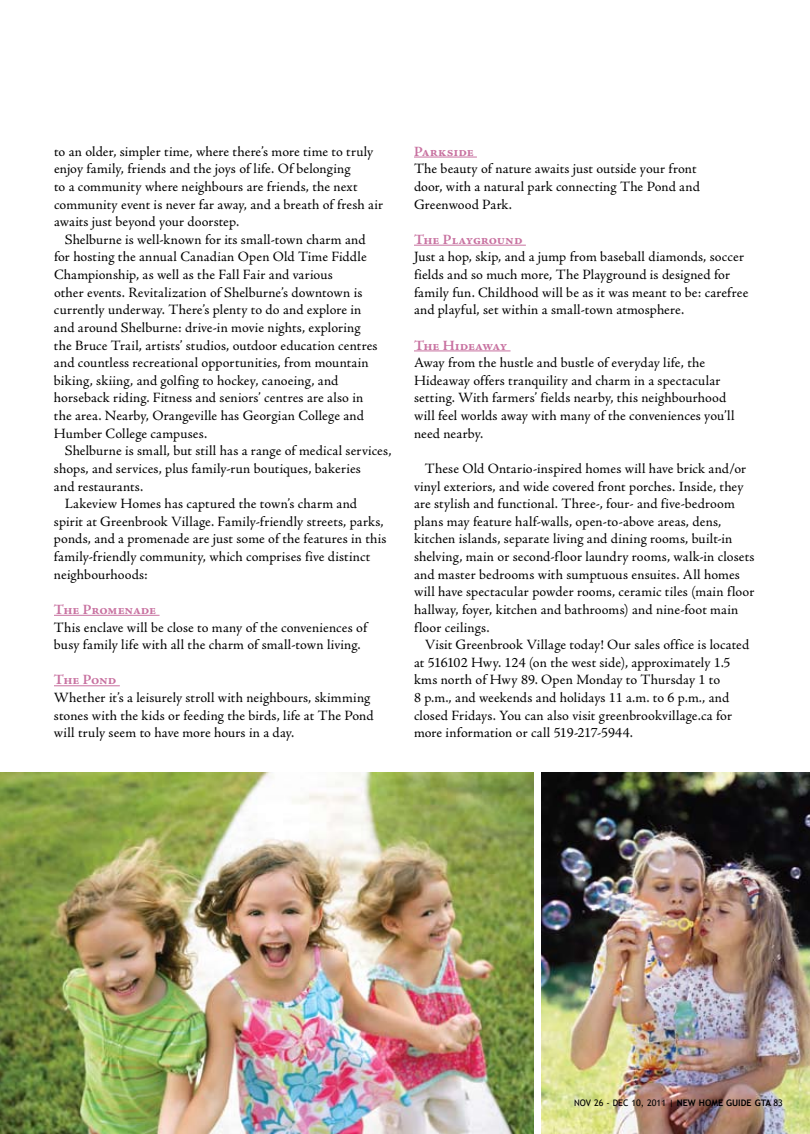
<style>
.page{position:relative;width:810px;height:1134px;background:#fff}
.page>*{position:absolute;margin:0;border:0;box-sizing:border-box;transform-origin:0 0}
.t1{font:14.25px/17.7px "Adobe Jenson Pro";letter-spacing:.01em;color:#000}
.t2{font:700 14.25px "Adobe Jenson Pro";letter-spacing:-.015em;color:#c871a0}
.t3{font:9px "Trebuchet MS";color:#000}
.s1{font-weight:700}
</style>
<div class="page">
<hr style="left:54px;top:615px;width:106px;height:1px;background:#c871a0">
<hr style="left:54px;top:685px;width:66px;height:1px;background:#c871a0">
<hr style="left:414px;top:157px;width:63px;height:1px;background:#c871a0">
<hr style="left:414px;top:245px;width:112px;height:1px;background:#c871a0">
<hr style="left:414px;top:351px;width:97px;height:1px;background:#c871a0">
<img style="left:542px;top:773px;width:268px;height:361px">
<img style="left:0;top:772px;width:534px;height:362px">
<p class="t1" style="left:54px;top:143px;width:331px">to an older, simpler time, where there’s more time to truly enjoy family, friends and the joys of life. Of belonging<br>to a community where neighbours are friends, the next community event is never far away, and a breath of fresh air awaits just beyond your doorstep.</p>
<p class="t1" style="left:54px;top:231px;width:325px;text-indent:11px">Shelburne is well-known for its small-town charm and for hosting the annual Canadian Open Old Time Fiddle Championship, as well as the Fall Fair and various<br>other events. Revitalization of Shelburne’s downtown is currently underway. There’s plenty to do and explore in and around Shelburne: drive-in movie nights, exploring the Bruce Trail, artists’ studios, outdoor education centres and countless recreational opportunities, from mountain biking, skiing, and golfing to hockey, canoeing, and horseback riding. Fitness and seniors’ centres are also in the area. Nearby, Orangeville has Georgian College and Humber College campuses.</p>
<p class="t1" style="left:65px;top:442px;width:328px">Shelburne is small, but still has a range of medical services,</p>
<p class="t1" style="left:54px;top:460px;width:308px">shops, and services, plus family-run boutiques, bakeries</p>
<p class="t1" style="left:54px;top:477px;width:91px">and restaurants.</p>
<p class="t1" style="left:65px;top:495px;width:294px">Lakeview Homes has captured the town’s charm and</p>
<p class="t1" style="left:54px;top:513px;width:331px">spirit at Greenbrook Village. Family-friendly streets, parks,</p>
<p class="t1" style="left:54px;top:530px;width:334px">ponds, and a promenade are just some of the features in this</p>
<p class="t1" style="left:54px;top:548px;width:318px">family-friendly community, which comprises five distinct</p>
<p class="t1" style="left:54px;top:566px;width:95px">neighbourhoods:</p>
<p class="t2" style="left:54px;top:601px;width:104px">The Promenade</p>
<p class="t1" style="left:54px;top:619px;width:315px">This enclave will be close to many of the conveniences of busy family life with all the charm of small-town living.</p>
<p class="t2" style="left:54px;top:672px;width:64px">The Pond</p>
<p class="t1" style="left:54px;top:689px;width:321px">Whether it’s a leisurely stroll with neighbours, skimming stones with the kids or feeding the birds, life at The Pond will truly seem to have more hours in a day.</p>
<p class="t2" style="left:414px;top:143px;width:61px">Parkside</p>
<p class="t1" style="left:414px;top:160px;width:287px">The beauty of nature awaits just outside your front door, with a natural park connecting The Pond and<br>Greenwood Park.</p>
<p class="t2" style="left:414px;top:231px;width:110px">The Playground</p>
<p class="t1" style="left:414px;top:248px;width:336px">Just a hop, skip, and a jump from baseball diamonds, soccer fields and so much more, The Playground is designed for family fun. Childhood will be as it was meant to be: carefree and playful, set within a small-town atmosphere.</p>
<p class="t2" style="left:414px;top:337px;width:95px">The Hideaway</p>
<p class="t1" style="left:414px;top:354px;width:322px">Away from the hustle and bustle of everyday life, the Hideaway offers tranquility and charm in a spectacular setting. With farmers’ fields nearby, this neighbourhood will feel worlds away with many of the conveniences you’ll need nearby.</p>
<p class="t1" style="left:414px;top:460px;width:342px;text-indent:11px">These Old Ontario-inspired homes will have brick and/or vinyl exteriors, and wide covered front porches. Inside, they are stylish and functional. Three-, four- and five-bedroom plans may feature half-walls, open-to-above areas, dens, kitchen islands, separate living and dining rooms, built-in shelving, main or second-floor laundry rooms, walk-in closets and master bedrooms with sumptuous ensuites. All homes will have spectacular powder rooms, ceramic tiles (main floor hallway, foyer, kitchen and bathrooms) and nine-foot main floor ceilings.</p>
<p class="t1" style="left:414px;top:636px;width:337px;text-indent:11px">Visit Greenbrook Village today! Our sales office is located at 516102 Hwy. 124 (on the west side), approximately 1.5 kms north of Hwy 89. Open Monday to Thursday 1 to<br>8 p.m., and weekends and holidays 11 a.m. to 6 p.m., and closed Fridays. You can also visit greenbrookvillage.ca for more information or call 519-217-5944.</p>
<p class="t3" style="left:574px;top:1098px;width:188px">NOV 26 - DEC 10, 2011 | <span class="s1">NEW HOME GUIDE GTA</span></p>
<p class="t3" style="left:774px;top:1098px;width:11px">83</p>
</div>
